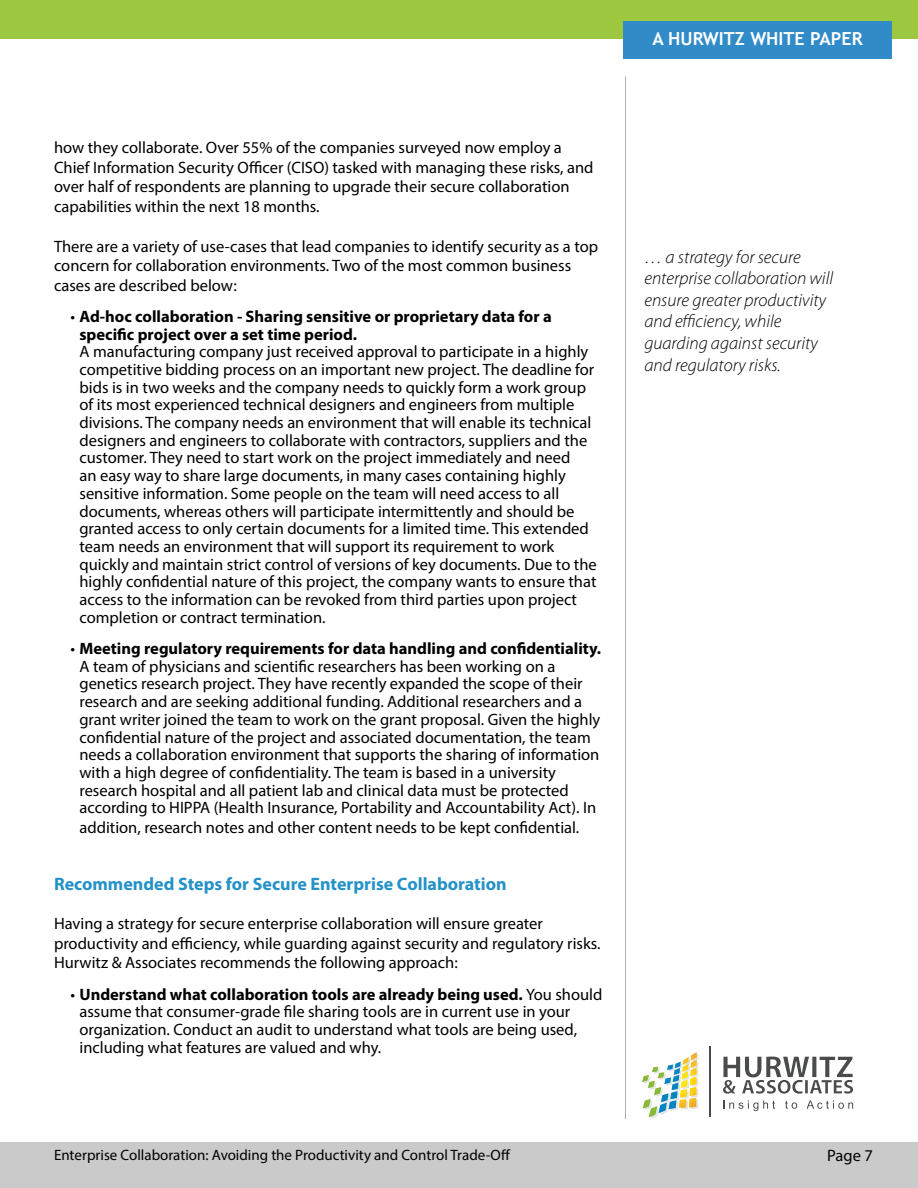
<style>
.page{position:relative;width:918px;height:1188px;background:#fff}
.page>*{position:absolute;margin:0;border:0;box-sizing:border-box;transform-origin:0 0}
.t1{font:italic 300 18px/21.6px "Myriad Pro";color:#000}
.t2{font:700 18px "Myriad Pro";color:#2492c8}
.t3{font:700 18px "Trebuchet MS";color:#fff}
.t4{font:16.5px/17.7px "Myriad Pro";color:#000}
.t5{font:700 16.5px/17.7px "Myriad Pro";color:#000}
.t6{font:15px "Myriad Pro";color:#000}
.s1{font-weight:400}
.s2{font-weight:700}
</style>
<div class="page">
<div style="left:0;top:0;width:918px;height:39px;background:#9dc73e"></div>
<div style="left:0;top:1143px;width:918px;height:45px;background:#cacaca"></div>
<div style="left:623px;top:21px;width:269px;height:38px;background:#308bc8"></div>
<hr style="left:625px;top:76px;width:1px;height:1043px;background:#afafaf">
<svg style="left:642px;top:1052px;width:57px;height:67px"></svg>
<svg style="left:723px;top:1057px;width:130px;height:37px"></svg>
<svg style="left:723px;top:1100px;width:52px;height:11px"></svg>
<svg style="left:785px;top:1101px;width:12px;height:8px"></svg>
<svg style="left:807px;top:1100px;width:46px;height:9px"></svg>
<hr style="left:710px;top:1047px;width:1px;height:70px;background:#4a4b4b">
<p class="t4" style="left:54px;top:138px;width:541px;line-height:19.5px">how they collaborate. Over 55% of the companies surveyed now employ a Chief Information Security Officer (CISO) tasked with managing these risks, and over half of respondents are planning to upgrade their secure collaboration capabilities within the next 18 months.</p>
<p class="t4" style="left:54px;top:236px;width:546px;line-height:19.5px">There are a variety of use-cases that lead companies to identify security as a top concern for collaboration environments. Two of the most common business cases are described below:</p>
<p class="t5" style="left:79px;top:307px;width:474px;text-indent:-9px"><span class="s1">•</span> Ad-hoc collaboration - Sharing sensitive or proprietary data for a specific project over a set time period.</p>
<p class="t4" style="left:79px;top:343px;width:519px">A manufacturing company just received approval to participate in a highly competitive bidding process on an important new project. The deadline for bids is in two weeks and the company needs to quickly form a work group of its most experienced technical designers and engineers from multiple divisions. The company needs an environment that will enable its technical designers and engineers to collaborate with contractors, suppliers and the customer. They need to start work on the project immediately and need<br>an easy way to share large documents, in many cases containing highly sensitive information. Some people on the team will need access to all documents, whereas others will participate intermittently and should be granted access to only certain documents for a limited time. This extended team needs an environment that will support its requirement to work quickly and maintain strict control of versions of key documents. Due to the highly confidential nature of this project, the company wants to ensure that access to the information can be revoked from third parties upon project completion or contract termination.</p>
<p class="t4" style="left:79px;top:639px;width:523px;text-indent:-9px">• <span class="s2">Meeting regulatory requirements for data handling and confidentiality.<br></span>A team of physicians and scientific researchers has been working on a genetics research project. They have recently expanded the scope of their research and are seeking additional funding. Additional researchers and a grant writer joined the team to work on the grant proposal. Given the highly confidential nature of the project and associated documentation, the team needs a collaboration environment that supports the sharing of information with a high degree of confidentiality. The team is based in a university research hospital and all patient lab and clinical data must be protected according to HIPPA (Health Insurance, Portability and Accountability Act). In</p>
<p class="t4" style="left:79px;top:818px;width:501px">addition, research notes and other content needs to be kept confidential.</p>
<p class="t2" style="left:54px;top:872px;width:454px">Recommended Steps for Secure Enterprise Collaboration</p>
<p class="t4" style="left:54px;top:914px;width:548px;line-height:19.5px">Having a strategy for secure enterprise collaboration will ensure greater productivity and efficiency, while guarding against security and regulatory risks.<br>Hurwitz &amp; Associates recommends the following approach:</p>
<p class="t4" style="left:79px;top:985px;width:524px;text-indent:-9px">• <span class="s2">Understand what collaboration tools are already being used.</span> You should assume that consumer-grade file sharing tools are in current use in your organization. Conduct an audit to understand what tools are being used, including what features are valued and why.</p>
<p class="t3" style="left:652px;top:28px;width:212px">A HURWITZ WHITE PAPER</p>
<p class="t1" style="left:644px;top:246px;width:190px">… a strategy for secure enterprise collaboration will ensure greater productivity and efficiency, while guarding against security and regulatory risks.</p>
<p class="t6" style="left:54px;top:1146px;width:458px">Enterprise Collaboration: Avoiding the Productivity and Control Trade-Off</p>
<p class="t4" style="left:827px;top:1146px;width:47px">Page 7</p>
</div>
